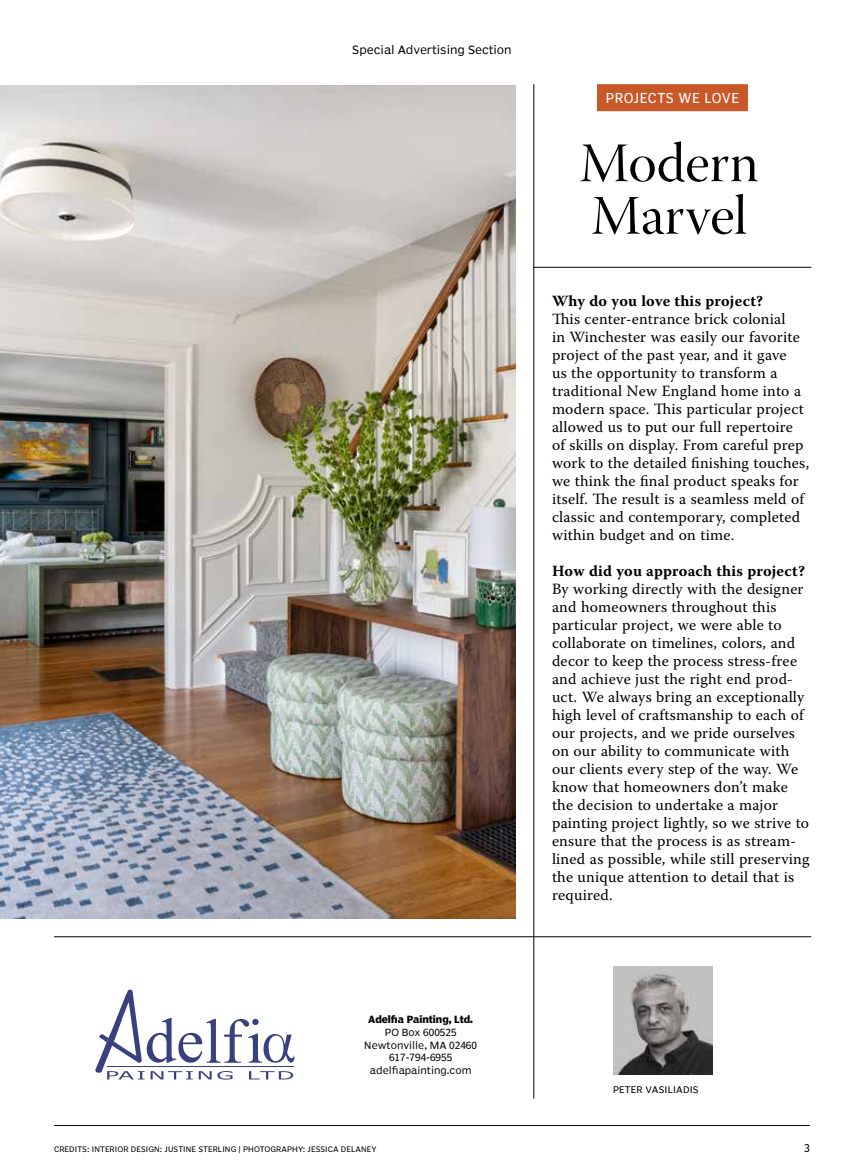
<style>
.page{position:relative;width:864px;height:1175px;background:#fff}
.page>*{position:absolute;margin:0;border:0;box-sizing:border-box;transform-origin:0 0}
.t1{font:55.5px/52.5px "Warnock Pro Disp";color:#000}
.t2{font:15.6px/18px "Warnock Pro";letter-spacing:.01em;color:#000}
.t3{font:700 15.6px "Warnock Pro";letter-spacing:.01em;color:#000}
.t4{font:condensed 13.5px "Poynter Agate Zero";letter-spacing:.04em;color:#fff}
.t5{font:11.25px "Poynter Agate Zero";color:#000}
.t6{font:10.5px "Poynter Agate Zero";color:#000}
.t7{font:9.75px/12.8px "Poynter Agate Zero";color:#000;text-align:center}
.t8{font:700 9.75px "Poynter Agate Zero";color:#000}
.t9{font:9px "Poynter Agate Zero";letter-spacing:.02em;color:#000}
.t10{font:7.5px "Poynter Agate Zero";letter-spacing:.01em;color:#000}
</style>
<div class="page">
<hr style="left:54px;top:1125px;width:756px;height:1px;background:#000">
<hr style="left:534px;top:84px;width:1px;height:1014px;background:#000">
<img style="left:0;top:86px;width:516px;height:833px">
<div style="left:598px;top:85px;width:149px;height:25px;background:#c95727"></div>
<div style="left:597px;top:84px;width:151px;height:27px;border:2px solid #c95727"></div>
<svg style="left:95px;top:989px;width:199px;height:90px"></svg>
<hr style="left:54px;top:936px;width:757px;height:1px;background:#000">
<hr style="left:534px;top:267px;width:277px;height:1px;background:#000">
<img style="left:613px;top:966px;width:99px;height:108px">
<p class="t5" style="left:352px;top:43px;width:161px">Special Advertising Section</p>
<p class="t4" style="left:606px;top:90px;width:135px">PROJECTS WE LOVE</p>
<h1 class="t1" style="left:579px;top:143px;width:181px">Modern<br>Marvel</h1>
<p class="t3" style="left:552px;top:291px;width:213px">Why do you love this project?</p>
<p class="t2" style="left:552px;top:310px;width:259px">This center-entrance brick colonial<br>in Winchester was easily our favorite project of the past year, and it gave<br>us the opportunity to transform a traditional New England home into a modern space. This particular project allowed us to put our full repertoire of skills on display. From careful prep work to the detailed finishing touches, we think the final product speaks for itself. The result is a seamless meld of classic and contemporary, completed within budget and on time.</p>
<p class="t3" style="left:552px;top:562px;width:255px">How did you approach this project?</p>
<p class="t2" style="left:552px;top:580px;width:259px">By working directly with the designer and homeowners throughout this particular project, we were able to collaborate on timelines, colors, and decor to keep the process stress-free and achieve just the right end prod&shy;uct. We always bring an exceptionally high level of craftsmanship to each of our projects, and we pride ourselves on our ability to communicate with our clients every step of the way. We know that homeowners don’t make the decision to undertake a major painting project lightly, so we strive to ensure that the process is as stream&shy;lined as possible, while still preserving the unique attention to detail that is required.</p>
<p class="t8" style="left:368px;top:1013px;width:106px">Adelfia Painting, Ltd.</p>
<p class="t7" style="left:364px;top:1026px;width:114px">PO Box 600525<br>Newtonville, MA 02460<br>617-794-6955 adelfiapainting.com</p>
<p class="t9" style="left:613px;top:1084px;width:87px">PETER VASILIADIS</p>
<p class="t10" style="left:54px;top:1145px;width:324px">CREDITS: INTERIOR DESIGN: JUSTINE STERLING | PHOTOGRAPHY: JESSICA DELANEY</p>
<p class="t6" style="left:804px;top:1142px;width:7px">3</p>
</div>
